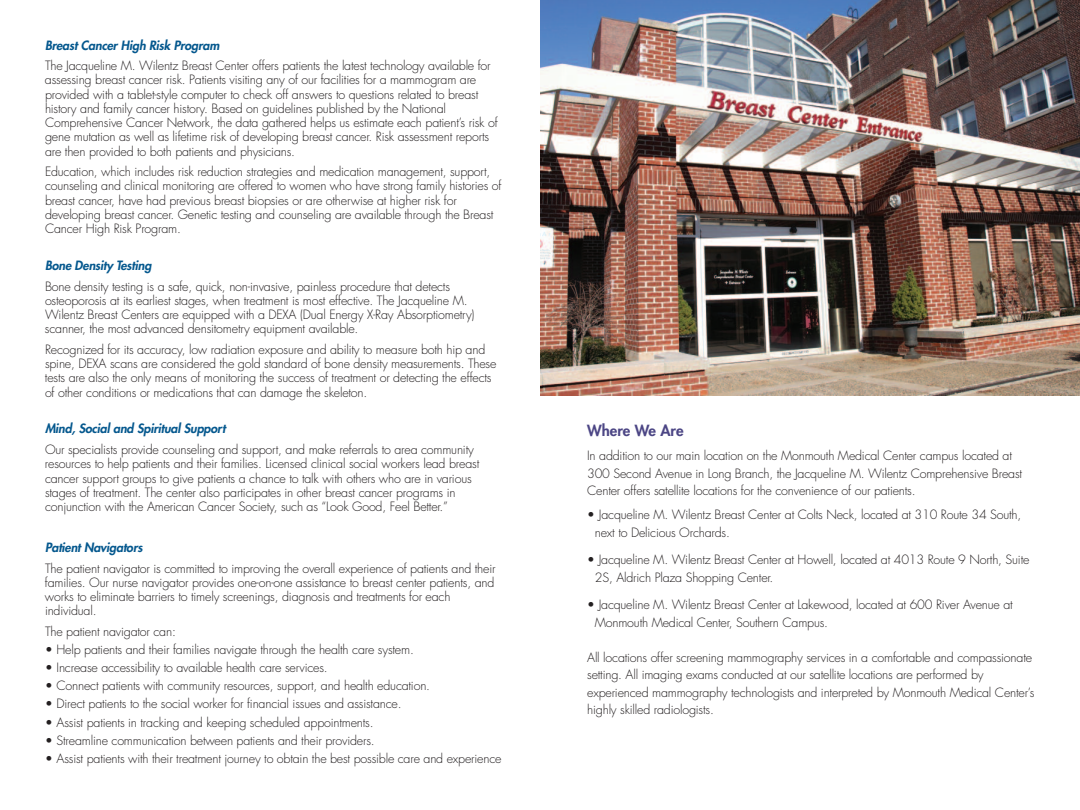
<style>
.page{position:relative;width:1080px;height:810px;background:#fff}
.page>*{position:absolute;margin:0;border:0;box-sizing:border-box;transform-origin:0 0}
.t1{font:800 15px "Futura";color:#4c4685}
.t2{font:300 12.5px/14.2px "Futura";letter-spacing:-.015em;color:#231f20}
.t3{font:italic 800 12.5px "Futura";letter-spacing:-.01em;color:#05588e}
</style>
<div class="page">
<img style="left:540px;top:0;width:540px;height:395px">
<p class="t3" style="left:45px;top:39px;width:176px">Breast Cancer High Risk Program</p>
<p class="t2" style="left:45px;top:60px;width:454px">The Jacqueline M. Wilentz Breast Center offers patients the latest technology available for assessing breast cancer risk. Patients visiting any of our facilities for a mammogram are provided with a tablet-style computer to check off answers to questions related to breast history and family cancer history. Based on guidelines published by the National Comprehensive Cancer Network, the data gathered helps us estimate each patient’s risk of gene mutation as well as lifetime risk of developing breast cancer. Risk assessment reports are then provided to both patients and physicians.</p>
<p class="t2" style="left:45px;top:166px;width:458px">Education, which includes risk reduction strategies and medication management, support, counseling and clinical monitoring are offered to women who have strong family histories of breast cancer, have had previous breast biopsies or are otherwise at higher risk for developing breast cancer. Genetic testing and counseling are available through the Breast Cancer High Risk Program.</p>
<p class="t3" style="left:45px;top:259px;width:108px">Bone Density Testing</p>
<p class="t2" style="left:45px;top:280px;width:431px">Bone density testing is a safe, quick, non-invasive, painless procedure that detects osteoporosis at its earliest stages, when treatment is most effective. The Jacqueline M.<br>Wilentz Breast Centers are equipped with a DEXA (Dual Energy X-Ray Absorptiometry) scanner, the most advanced densitometry equipment available.</p>
<p class="t2" style="left:45px;top:343px;width:453px">Recognized for its accuracy, low radiation exposure and ability to measure both hip and spine, DEXA scans are considered the gold standard of bone density measurements. These tests are also the only means of monitoring the success of treatment or detecting the effects of other conditions or medications that can damage the skeleton.</p>
<p class="t3" style="left:45px;top:423px;width:182px">Mind, Social and Spiritual Support</p>
<p class="t2" style="left:45px;top:443px;width:436px">Our specialists provide counseling and support, and make referrals to area community resources to help patients and their families. Licensed clinical social workers lead breast cancer support groups to give patients a chance to talk with others who are in various stages of treatment. The center also participates in other breast cancer programs in conjunction with the American Cancer Society, such as “Look Good, Feel Better.”</p>
<p class="t3" style="left:45px;top:542px;width:99px">Patient Navigators</p>
<p class="t2" style="left:45px;top:562px;width:452px">The patient navigator is committed to improving the overall experience of patients and their families. Our nurse navigator provides one-on-one assistance to breast center patients, and works to eliminate barriers to timely screenings, diagnosis and treatments for each individual.</p>
<p class="t2" style="left:45px;top:625px;width:132px">The patient navigator can:</p>
<p class="t2" style="left:45px;top:643px;width:370px">• Help patients and their families navigate through the health care system.</p>
<p class="t2" style="left:45px;top:662px;width:284px">• Increase accessibility to available health care services.</p>
<p class="t2" style="left:45px;top:680px;width:387px">• Connect patients with community resources, support, and health education.</p>
<p class="t2" style="left:45px;top:698px;width:358px">• Direct patients to the social worker for financial issues and assistance.</p>
<p class="t2" style="left:45px;top:716px;width:330px">• Assist patients in tracking and keeping scheduled appointments.</p>
<p class="t2" style="left:45px;top:734px;width:331px">• Streamline communication between patients and their providers.</p>
<p class="t2" style="left:45px;top:752px;width:458px">• Assist patients with their treatment journey to obtain the best possible care and experience</p>
<p class="t1" style="left:587px;top:424px;width:98px">Where We Are</p>
<p class="t2" style="left:587px;top:448px;width:436px;line-height:17.5px">In addition to our main location on the Monmouth Medical Center campus located at<br>300 Second Avenue in Long Branch, the Jacqueline M. Wilentz Comprehensive Breast<br>Center offers satellite locations for the convenience of our patients.</p>
<p class="t2" style="left:595px;top:507px;width:428px;line-height:17.5px;text-indent:-8px">• Jacqueline M. Wilentz Breast Center at Colts Neck, located at 310 Route 34 South, next to Delicious Orchards.</p>
<p class="t2" style="left:595px;top:552px;width:436px;line-height:17.5px;text-indent:-8px">• Jacqueline M. Wilentz Breast Center at Howell, located at 4013 Route 9 North, Suite<br>2S, Aldrich Plaza Shopping Center.</p>
<p class="t2" style="left:595px;top:597px;width:420px;line-height:17.5px;text-indent:-8px">• Jacqueline M. Wilentz Breast Center at Lakewood, located at 600 River Avenue at<br>Monmouth Medical Center, Southern Campus.</p>
<p class="t2" style="left:587px;top:649px;width:449px;line-height:17.5px">All locations offer screening mammography services in a comfortable and compassionate setting. All imaging exams conducted at our satellite locations are performed by experienced mammography technologists and interpreted by Monmouth Medical Center’s highly skilled radiologists.</p>
</div>
